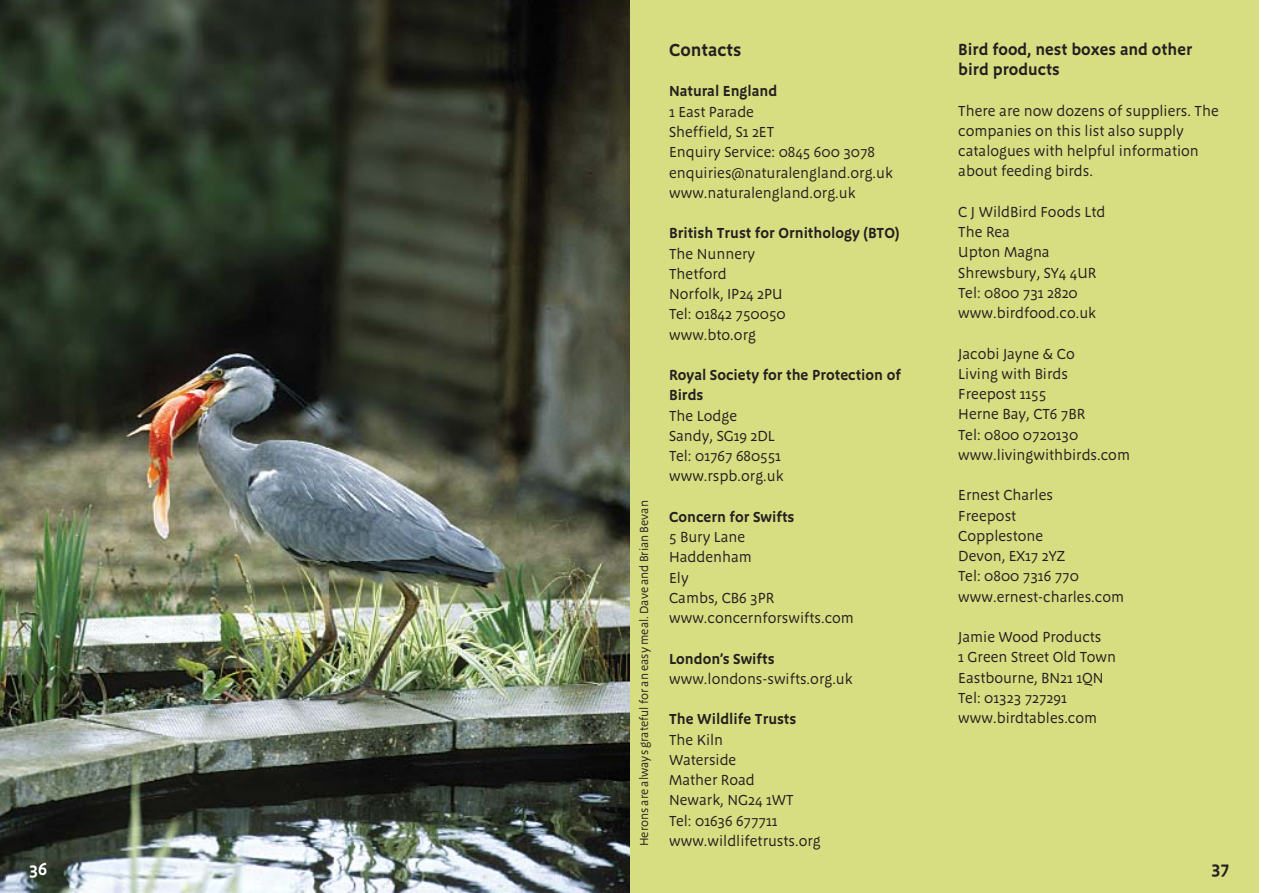
<style>
.page{position:relative;width:1263px;height:893px;background:#fff}
.page>*{position:absolute;margin:0;border:0;box-sizing:border-box;transform-origin:0 0}
.t1{font:600 18px "Megano";color:#231f20}
.t2{font:600 18px "Megano";color:#fff}
.t3{font:600 16.5px/20.2px "Megano";color:#231f20}
.t4{font:15px/20.2px "Megano";color:#231f20}
.t5{font:600 15px/20.2px "Megano";color:#231f20}
.t6{font:12px "Megano";color:#231f20}
</style>
<div class="page">
<div style="left:629px;top:0;width:630px;height:893px;background:#d7dd81"></div>
<img style="left:0;top:0;width:629px;height:893px">
<p class="t2" style="left:29px;top:860px;width:19px">36</p>
<p class="t6" style="left:639px;top:846px;width:347px;rotate:-90deg">Herons are always grateful for an easy meal. Dave and Brian Bevan</p>
<p class="t1" style="left:669px;top:42px;width:74px">Contacts</p>
<p class="t5" style="left:669px;top:82px;width:110px">Natural England</p>
<p class="t4" style="left:669px;top:103px;width:225px">1 East Parade<br>Sheffield, S1 2ET<br>Enquiry Service: 0845 600 3078 enquiries@naturalengland.org.uk www.naturalengland.org.uk</p>
<p class="t5" style="left:669px;top:224px;width:232px">British Trust for Ornithology (BTO)</p>
<p class="t4" style="left:669px;top:244px;width:118px">The Nunnery<br>Thetford<br>Norfolk, IP24 2PU<br>Tel: 01842 750050 www.bto.org</p>
<p class="t5" style="left:669px;top:366px;width:233px">Royal Society for the Protection of<br>Birds</p>
<p class="t4" style="left:669px;top:406px;width:116px">The Lodge<br>Sandy, SG19 2DL<br>Tel: 01767 680551 www.rspb.org.uk</p>
<p class="t5" style="left:669px;top:508px;width:127px">Concern for Swifts</p>
<p class="t4" style="left:669px;top:528px;width:186px">5 Bury Lane<br>Haddenham<br>Ely<br>Cambs, CB6 3PR www.concernforswifts.com</p>
<p class="t5" style="left:669px;top:649px;width:107px">London’s Swifts</p>
<p class="t4" style="left:669px;top:670px;width:185px">www.londons-swifts.org.uk</p>
<p class="t5" style="left:669px;top:710px;width:129px">The Wildlife Trusts</p>
<p class="t4" style="left:669px;top:730px;width:126px">The Kiln<br>Waterside<br>Mather Road<br>Newark, NG24 1WT<br>Tel: 01636 677711</p>
<p class="t4" style="left:669px;top:832px;width:153px">www.wildlifetrusts.org</p>
<p class="t3" style="left:958px;top:40px;width:235px">Bird food, nest boxes and other bird products</p>
<p class="t4" style="left:958px;top:101px;width:262px">There are now dozens of suppliers. The companies on this list also supply catalogues with helpful information about feeding birds.</p>
<p class="t4" style="left:958px;top:203px;width:149px">C J WildBird Foods Ltd<br>The Rea<br>Upton Magna<br>Shrewsbury, SY4 4UR<br>Tel: 0800 731 2820 www.birdfood.co.uk</p>
<p class="t4" style="left:958px;top:344px;width:173px">Jacobi Jayne &amp; Co<br>Living with Birds<br>Freepost 1155<br>Herne Bay, CT6 7BR<br>Tel: 0800 0720130 www.livingwithbirds.com</p>
<p class="t4" style="left:958px;top:486px;width:167px">Ernest Charles<br>Freepost<br>Copplestone<br>Devon, EX17 2YZ<br>Tel: 0800 7316 770 www.ernest-charles.com</p>
<p class="t4" style="left:958px;top:628px;width:159px">Jamie Wood Products<br>1 Green Street Old Town<br>Eastbourne, BN21 1QN<br>Tel: 01323 727291 www.birdtables.com</p>
<p class="t1" style="left:1211px;top:860px;width:19px">37</p>
</div>
